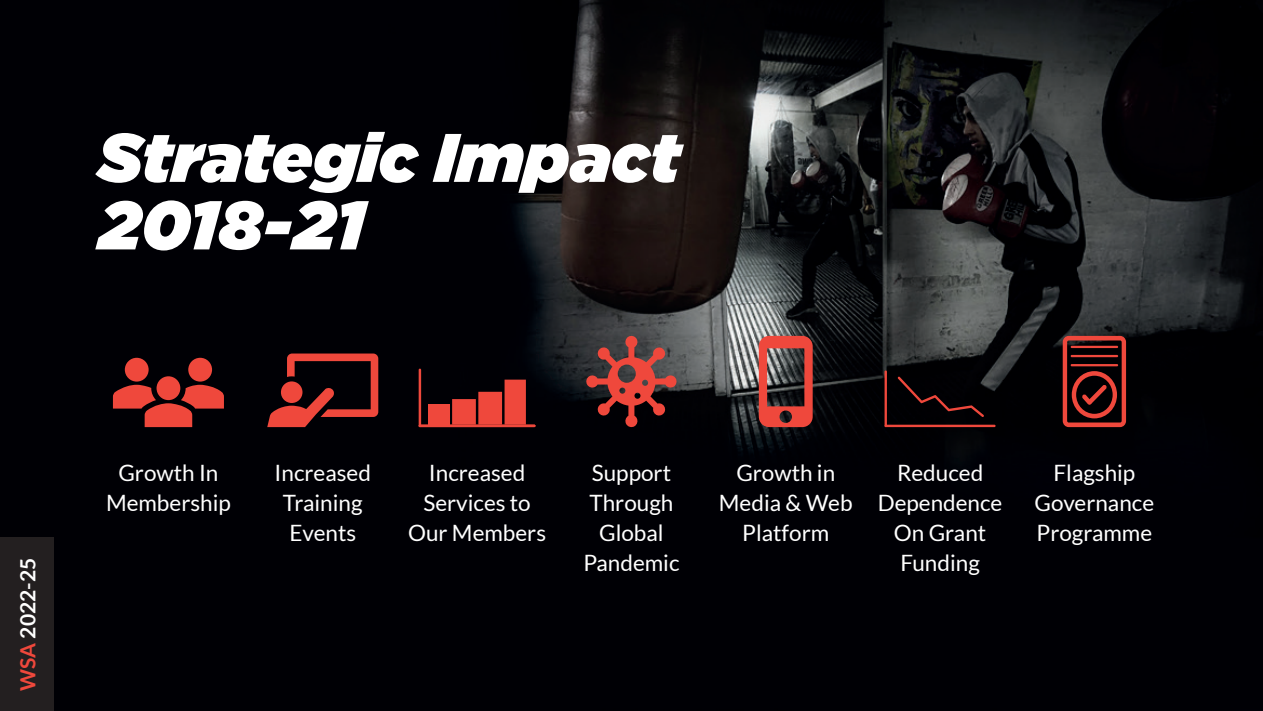
<style>
.page{position:relative;width:1263px;height:711px;background:#fff}
.page>*{position:absolute;margin:0;border:0;box-sizing:border-box;transform-origin:0 0}
.t1{font:italic 900 68.4px/67.5px "Gotham";color:#fff}
.t2{font:22.5px/30px "Lato";color:#fff;text-align:center}
.t3{font:700 21px "Lato";color:#fff}
.s1{color:#ef483c}
</style>
<div class="page">
<img style="left:0;top:0;width:1263px;height:710px">
<div style="left:0;top:537px;width:54px;height:173px;background:#231f20"></div>
<div style="left:125px;top:357px;width:24px;height:24px;background:#ef483c;border-radius:50%"></div>
<div style="left:188px;top:357px;width:24px;height:24px;background:#ef483c;border-radius:50%"></div>
<div style="left:157px;top:376px;width:23px;height:24px;background:#ef483c;border-radius:50%"></div>
<svg style="left:113px;top:384px;width:111px;height:43px;background:#922c26"></svg>
<svg style="left:267px;top:353px;width:111px;height:74px;background:#581a19"></svg>
<div style="left:428px;top:404px;width:22px;height:20px;background:#ef483c"></div>
<svg style="left:452px;top:379px;width:74px;height:45px;background:#a5312b"></svg>
<hr style="left:419px;top:424px;width:116px;height:3px;background:#ef483c">
<hr style="left:419px;top:368px;width:2px;height:59px;background:#ef483c">
<hr style="left:884px;top:424px;width:111px;height:3px;background:#ef483c">
<hr style="left:884px;top:370px;width:3px;height:57px;background:#ef483c">
<svg style="left:898px;top:376px;width:86px;height:41px;background:#110507"></svg>
<svg style="left:759px;top:336px;width:54px;height:91px;background:#96433d"></svg>
<svg style="left:585px;top:335px;width:92px;height:93px;background:#68312f"></svg>
<svg style="left:1063px;top:336px;width:63px;height:91px;background:#5f1d19"></svg>
<h1 class="t1" style="left:98px;top:122px;width:584px">Strategic Impact<br>2018-21</h1>
<p class="t3" style="left:16px;top:690px;width:134px;rotate:-90deg"><span class="s1">WSA</span> 2022-25</p>
<p class="t2" style="left:106px;top:458px;width:126px">Growth In<br>Membership</p>
<p class="t2" style="left:275px;top:458px;width:98px">Increased<br>Training<br>Events</p>
<p class="t2" style="left:408px;top:458px;width:140px">Increased<br>Services to<br>Our Members</p>
<p class="t2" style="left:583px;top:457px;width:98px">Support<br>Through<br>Global<br>Pandemic</p>
<p class="t2" style="left:719px;top:457px;width:135px">Growth in<br>Media &amp; Web<br>Platform</p>
<p class="t2" style="left:878px;top:457px;width:126px">Reduced<br>Dependence<br>On Grant<br>Funding</p>
<p class="t2" style="left:1035px;top:457px;width:121px">Flagship<br>Governance<br>Programme</p>
</div>
